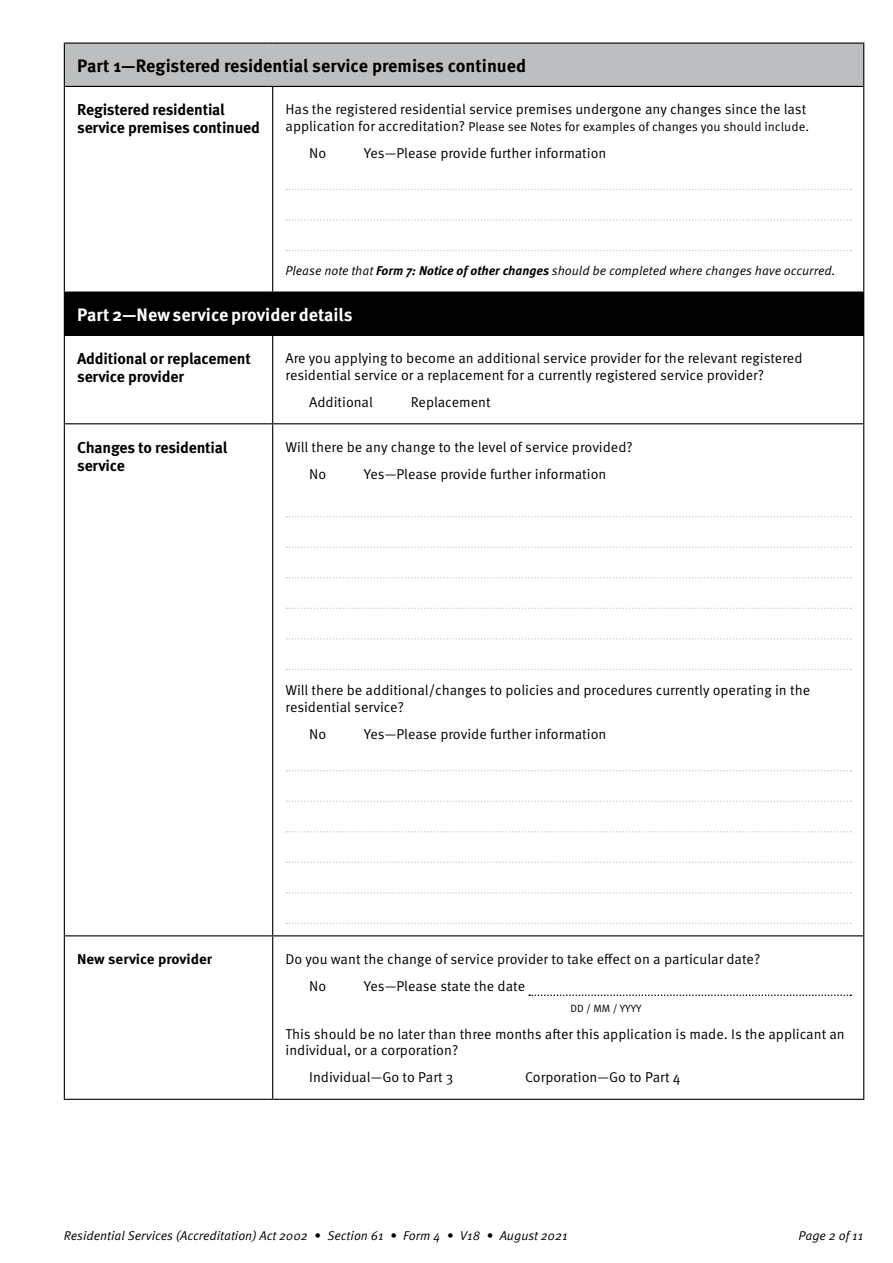
<style>
.page{position:relative;width:893px;height:1263px;background:#fff}
.page>*{position:absolute;margin:0;border:0;box-sizing:border-box;transform-origin:0 0}
.Headings_-_black__H3{font:700 18px "Meta Pro";color:#000}
.Headings_-_white__H3{font:700 18px "Meta Pro";color:#fff}
.Headings_-_LHS__H4{font:700 15.75px/18px "Meta Pro";letter-spacing:-.01em;color:#000}
.BODY__P{font:14.25px/16.5px "Meta Pro Norm";color:#000}
.Body_copy_-_4mm_afte{font:14.25px "Meta Pro Norm";color:#000}
.Body_copy_-_leader_d{font:14.25px "Meta Pro Norm";letter-spacing:-.005em;color:#000}
.BODY__P-2{font:700 14.25px "Meta Pro";color:#000;scale:1.05 1}
.Notes__P{font:12.75px "Meta Pro Norm Ita";color:#000}
.BODY__P-3{font:12.75px "Meta Pro Norm";color:#000}
.DD_MM_YYYY__P{font:10.5px "Meta Pro Norm";color:#000}
.s1{font-size:14.25px}
.s2{font-family:"Meta Pro";font-weight:700;font-style:italic}
</style>
<div class="page">
<div style="left:64px;top:43px;width:800px;height:43px;background:#bcbec0"></div>
<div style="left:64px;top:292px;width:800px;height:43px;background:#000"></div>
<hr style="left:272px;top:87px;width:1px;height:204px;background:#000">
<hr style="left:863px;top:87px;width:1px;height:204px;background:#000">
<hr style="left:272px;top:336px;width:1px;height:87px;background:#000">
<hr style="left:863px;top:336px;width:1px;height:87px;background:#000">
<hr style="left:64px;top:423px;width:205px;height:1px;background:#000">
<hr style="left:273px;top:423px;width:591px;height:1px;background:#000">
<hr style="left:272px;top:424px;width:1px;height:511px;background:#000">
<hr style="left:863px;top:424px;width:1px;height:511px;background:#000">
<hr style="left:64px;top:935px;width:205px;height:1px;background:#000">
<hr style="left:273px;top:935px;width:591px;height:1px;background:#000">
<hr style="left:272px;top:936px;width:1px;height:163px;background:#000">
<hr style="left:863px;top:936px;width:1px;height:163px;background:#000">
<hr style="left:64px;top:87px;width:1px;height:204px;background:#000">
<hr style="left:64px;top:336px;width:1px;height:87px;background:#000">
<hr style="left:64px;top:424px;width:1px;height:511px;background:#000">
<hr style="left:64px;top:936px;width:1px;height:163px;background:#000">
<hr style="left:64px;top:1099px;width:205px;height:1px;background:#000">
<hr style="left:273px;top:1099px;width:591px;height:1px;background:#000">
<hr style="left:64px;top:291px;width:205px;height:2px;background:#000">
<hr style="left:273px;top:291px;width:591px;height:2px;background:#000">
<hr style="left:64px;top:335px;width:205px;height:1px;background:#000">
<hr style="left:273px;top:335px;width:591px;height:1px;background:#000">
<hr style="left:64px;top:43px;width:205px;height:1px;background:#000">
<hr style="left:64px;top:44px;width:1px;height:42px;background:#000">
<hr style="left:273px;top:43px;width:591px;height:1px;background:#000">
<hr style="left:863px;top:44px;width:1px;height:42px;background:#000">
<hr style="left:64px;top:86px;width:205px;height:1px;background:#000">
<hr style="left:273px;top:86px;width:591px;height:1px;background:#000">
<svg style="left:286px;top:189px;width:565px;height:1px"></svg>
<svg style="left:286px;top:219px;width:565px;height:2px"></svg>
<svg style="left:286px;top:250px;width:565px;height:1px"></svg>
<svg style="left:286px;top:516px;width:565px;height:1px"></svg>
<svg style="left:286px;top:546px;width:565px;height:2px"></svg>
<svg style="left:286px;top:577px;width:565px;height:1px"></svg>
<svg style="left:286px;top:607px;width:565px;height:2px"></svg>
<svg style="left:286px;top:638px;width:565px;height:2px"></svg>
<svg style="left:286px;top:669px;width:565px;height:1px"></svg>
<svg style="left:286px;top:770px;width:565px;height:1px"></svg>
<svg style="left:286px;top:800px;width:565px;height:2px"></svg>
<svg style="left:286px;top:831px;width:565px;height:1px"></svg>
<svg style="left:286px;top:861px;width:565px;height:2px"></svg>
<svg style="left:286px;top:892px;width:565px;height:1px"></svg>
<svg style="left:286px;top:923px;width:565px;height:1px"></svg>
<svg style="left:529px;top:994px;width:322px;height:2px"></svg>
<h3 class="Headings_-_black__H3" style="left:77px;top:51px;width:451px">Part 1—Registered residential service premises continued</h3>
<h4 class="Headings_-_LHS__H4" style="left:77px;top:100px;width:184px">Registered residential service premises continued</h4>
<p class="BODY__P" style="left:285px;top:100px;width:522px">Has the registered residential service premises undergone any changes since the last</p>
<p class="BODY__P-3" style="left:285px;top:117px;width:525px"><span class="s1">application for accreditation?</span> Please see Notes for examples of changes you should include.</p>
<p class="BODY__P" style="left:309px;top:144px;width:19px">No</p>
<p class="BODY__P" style="left:364px;top:144px;width:244px">Yes—Please provide further information</p>
<p class="Notes__P" style="left:285px;top:261px;width:551px">Please note that <span class="s2">Form 7: Notice of other changes</span> should be completed where changes have occurred.</p>
<h3 class="Headings_-_white__H3" style="left:77px;top:300px;width:277px">Part 2—New service provider details</h3>
<h4 class="Headings_-_LHS__H4" style="left:77px;top:349px;width:175px">Additional or replacement service provider</h4>
<p class="BODY__P" style="left:285px;top:349px;width:518px">Are you applying to become an additional service provider for the relevant registered residential service or a replacement for a currently registered service provider?</p>
<p class="BODY__P" style="left:309px;top:393px;width:65px">Additional</p>
<p class="BODY__P" style="left:411px;top:393px;width:81px">Replacement</p>
<h4 class="Headings_-_LHS__H4" style="left:77px;top:437px;width:152px">Changes to residential service</h4>
<p class="BODY__P" style="left:285px;top:437px;width:349px">Will there be any change to the level of service provided?</p>
<p class="Body_copy_-_4mm_afte" style="left:309px;top:463px;width:19px">No</p>
<p class="Body_copy_-_4mm_afte" style="left:364px;top:463px;width:244px">Yes—Please provide further information</p>
<p class="BODY__P" style="left:285px;top:681px;width:526px">Will there be additional/changes to policies and procedures currently operating in the residential service?</p>
<p class="BODY__P" style="left:309px;top:725px;width:19px">No</p>
<p class="BODY__P" style="left:364px;top:725px;width:244px">Yes—Please provide further information</p>
<p class="BODY__P-2" style="left:77px;top:947px;width:130px">New service provider</p>
<p class="BODY__P" style="left:285px;top:949px;width:476px">Do you want the change of service provider to take effect on a particular date?</p>
<p class="Body_copy_-_leader_d" style="left:309px;top:975px;width:19px">No</p>
<p class="Body_copy_-_leader_d" style="left:364px;top:975px;width:163px">Yes—Please state the date</p>
<p class="DD_MM_YYYY__P" style="left:570px;top:1000px;width:73px">DD / MM / YYYY</p>
<p class="BODY__P" style="left:285px;top:1024px;width:561px">This should be no later than three months after this application is made. Is the applicant an individual, or a corporation?</p>
<p class="BODY__P" style="left:309px;top:1068px;width:146px">Individual—Go to Part 3</p>
<p class="BODY__P" style="left:525px;top:1068px;width:157px">Corporation—Go to Part 4</p>
<p class="Notes__P" style="left:64px;top:1226px;width:505px">Residential Services (Accreditation) Act 2002 • Section 61 • Form 4 • V18 • August 2021</p>
<p class="Notes__P" style="left:798px;top:1226px;width:66px">Page 2 of 11</p>
</div>
